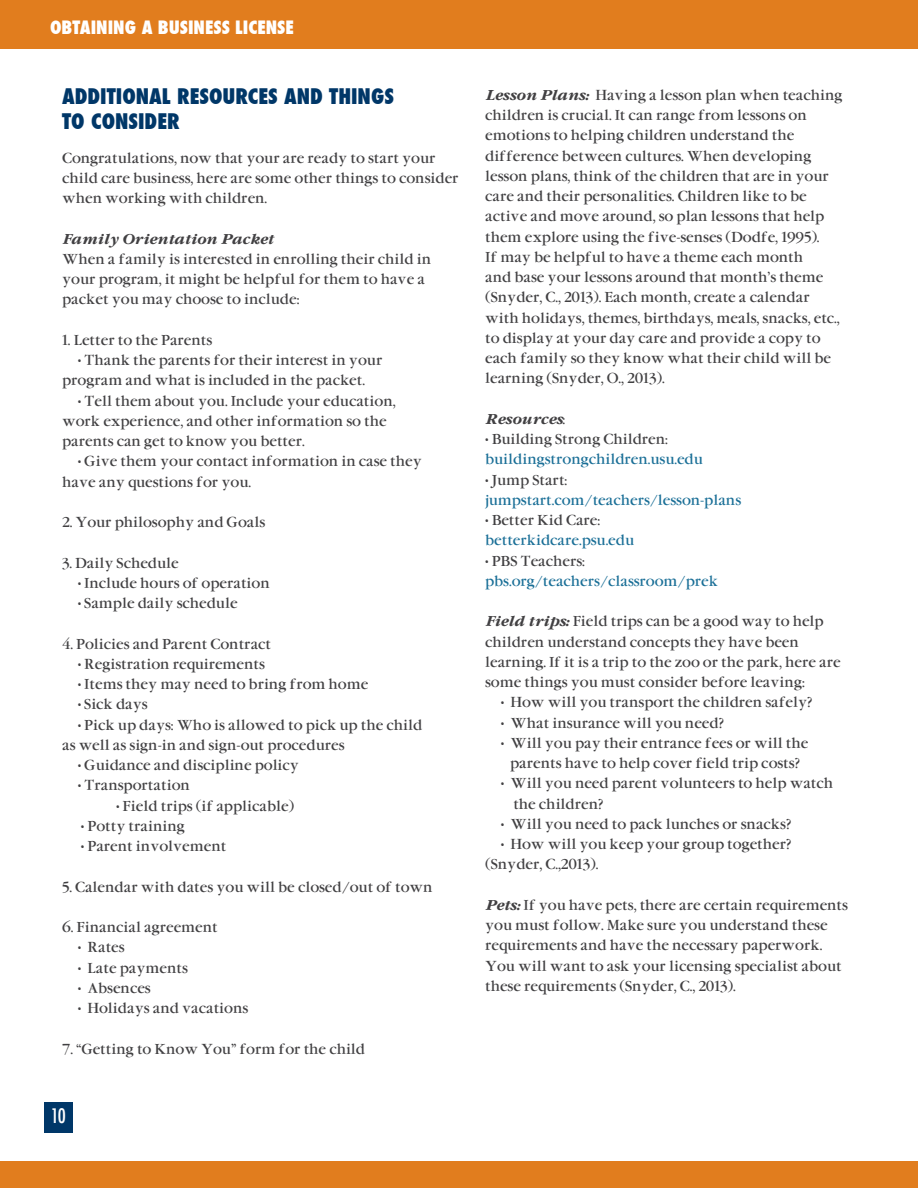
<style>
.page{position:relative;width:918px;height:1188px;background:#fff}
.page>*{position:absolute;margin:0;border:0;box-sizing:border-box;transform-origin:0 0}
.t1{font:800 condensed 21px "Futura";color:#003768}
.t2{font:500 condensed 19.5px "Futura";color:#fff}
.t3{font:800 condensed 18px "Futura";color:#fff}
.t4{font:13.5px/20.2px "Garamond";color:#414042}
.t5{font:13.5px "Garamond";color:#1a6f97}
.t6{font:italic 700 13.5px "Garamond";color:#414042}
.s1{font-weight:700;font-style:italic}
.s2{font-weight:400;font-style:normal}
</style>
<div class="page">
<div style="left:0;top:0;width:918px;height:49px;background:#e17d1e"></div>
<div style="left:0;top:1161px;width:918px;height:27px;background:#e17d1e"></div>
<div style="left:44px;top:1102px;width:29px;height:31px;background:#003768"></div>
<h3 class="t3" style="left:50px;top:15px;width:33px">OBTAINING</h3>
<h3 class="t3" style="left:142px;top:15px;width:152px">A BUSINESS LICENSE</h3>
<h1 class="t1" style="left:62px;top:82px;width:12px">ADDITIONAL</h1>
<h1 class="t1" style="left:177px;top:82px;width:121px">RESOURCES AND</h1>
<h1 class="t1" style="left:329px;top:82px;width:12px">THING</h1>
<h1 class="t1" style="left:384px;top:82px;width:11px">S</h1>
<h1 class="t1" style="left:62px;top:107px;width:88px">TO CONSIDER</h1>
<p class="t4" style="left:62px;top:148px;width:398px">Congratulations, now that your are ready to start your child care business, here are some other things to consider when working with children.</p>
<p class="t6" style="left:62px;top:230px;width:213px">Family Orientation Packet</p>
<p class="t4" style="left:62px;top:249px;width:371px">When a family is interested in enrolling their child in your program, it might be helpful for them to have a packet you may choose to include:</p>
<p class="t4" style="left:62px;top:330px;width:152px">1. Letter to the Parents</p>
<p class="t4" style="left:62px;top:350px;width:322px;text-indent:16px">• Thank the parents for their interest in your program and what is included in the packet.</p>
<p class="t4" style="left:62px;top:391px;width:335px;text-indent:16px">• Tell them about you. Include your education, work experience, and other information so the parents can get to know you better.</p>
<p class="t4" style="left:62px;top:451px;width:361px;text-indent:16px">• Give them your contact information in case they have any questions for you.</p>
<p class="t4" style="left:62px;top:512px;width:205px">2. Your philosophy and Goals</p>
<p class="t4" style="left:62px;top:553px;width:118px">3. Daily Schedule</p>
<p class="t4" style="left:78px;top:573px;width:194px">• Include hours of operation</p>
<p class="t4" style="left:78px;top:593px;width:161px">• Sample daily schedule</p>
<p class="t4" style="left:62px;top:634px;width:211px">4. Policies and Parent Contract</p>
<p class="t4" style="left:78px;top:654px;width:189px">• Registration requirements</p>
<p class="t4" style="left:78px;top:674px;width:292px">• Items they may need to bring from home</p>
<p class="t4" style="left:78px;top:694px;width:71px">• Sick days</p>
<p class="t4" style="left:62px;top:715px;width:362px;text-indent:16px">• Pick up days: Who is allowed to pick up the child as well as sign-in and sign-out procedures</p>
<p class="t4" style="left:78px;top:755px;width:223px">• Guidance and discipline policy</p>
<p class="t4" style="left:78px;top:775px;width:114px">• Transportation</p>
<p class="t4" style="left:116px;top:796px;width:180px">• Field trips (if applicable)</p>
<p class="t4" style="left:81px;top:816px;width:105px">• Potty training</p>
<p class="t4" style="left:81px;top:836px;width:147px">• Parent involvement</p>
<p class="t4" style="left:62px;top:877px;width:372px">5. Calendar with dates you will be closed/out of town</p>
<p class="t4" style="left:62px;top:917px;width:157px">6. Financial agreement</p>
<p class="t4" style="left:78px;top:937px;width:48px">• Rates</p>
<p class="t4" style="left:78px;top:958px;width:112px">• Late payments</p>
<p class="t4" style="left:78px;top:978px;width:74px">• Absences</p>
<p class="t4" style="left:78px;top:998px;width:172px">• Holidays and vacations</p>
<p class="t4" style="left:62px;top:1039px;width:305px">7. “Getting to Know You” form for the child</p>
<h2 class="t2" style="left:51px;top:1104px;width:17px">10</h2>
<p class="t4" style="left:485px;top:85px;width:359px"><span class="s1">Lesson Plans:</span> Having a lesson plan when teaching children is crucial. It can range from lessons on emotions to helping children understand the difference between cultures. When developing lesson plans, think of the children that are in your care and their personalities. Children like to be active and move around, so plan lessons that help them explore using the five-senses (Dodfe, 1995).<br>If may be helpful to have a theme each month<br>and base your lessons around that month’s theme (Snyder, C., 2013). Each month, create a calendar with holidays, themes, birthdays, meals, snacks, etc., to display at your day care and provide a copy to each family so they know what their child will be learning (Snyder, O., 2013).</p>
<p class="t6" style="left:485px;top:410px;width:82px">Resources<span class="s2">:</span></p>
<p class="t4" style="left:485px;top:429px;width:184px">• Building Strong Children:</p>
<p class="t5" style="left:485px;top:451px;width:219px">buildingstrongchildren.usu.edu</p>
<p class="t4" style="left:485px;top:470px;width:84px">• Jump Start:</p>
<p class="t5" style="left:485px;top:492px;width:258px">jumpstart.com/teachers/lesson-plans</p>
<p class="t4" style="left:485px;top:510px;width:116px">• Better Kid Care:</p>
<p class="t5" style="left:485px;top:532px;width:150px">betterkidcare.psu.edu</p>
<p class="t4" style="left:485px;top:551px;width:101px">• PBS Teachers:</p>
<p class="t5" style="left:485px;top:573px;width:234px">pbs.org/teachers/classroom/prek</p>
<p class="t4" style="left:485px;top:612px;width:357px"><span class="s1">Field trips:</span> Field trips can be a good way to help children understand concepts they have been learning. If it is a trip to the zoo or the park, here are some things you must consider before leaving:</p>
<p class="t4" style="left:501px;top:693px;width:313px">• How will you transport the children safely?</p>
<p class="t4" style="left:501px;top:713px;width:224px">• What insurance will you need?</p>
<p class="t4" style="left:501px;top:733px;width:309px;text-align:center">• Will you pay their entrance fees or will the parents have to help cover field trip costs?</p>
<p class="t4" style="left:513px;top:774px;width:321px;text-indent:-13px">• Will you need parent volunteers to help watch the children?</p>
<p class="t4" style="left:501px;top:814px;width:292px">• Will you need to pack lunches or snacks?</p>
<p class="t4" style="left:485px;top:834px;width:308px;text-indent:16px">• How will you keep your group together? (Snyder, C.,2013).</p>
<p class="t4" style="left:485px;top:895px;width:364px"><span class="s1">Pets:</span> If you have pets, there are certain requirements you must follow. Make sure you understand these requirements and have the necessary paperwork.<br>You will want to ask your licensing specialist about these requirements (Snyder, C., 2013).</p>
</div>
